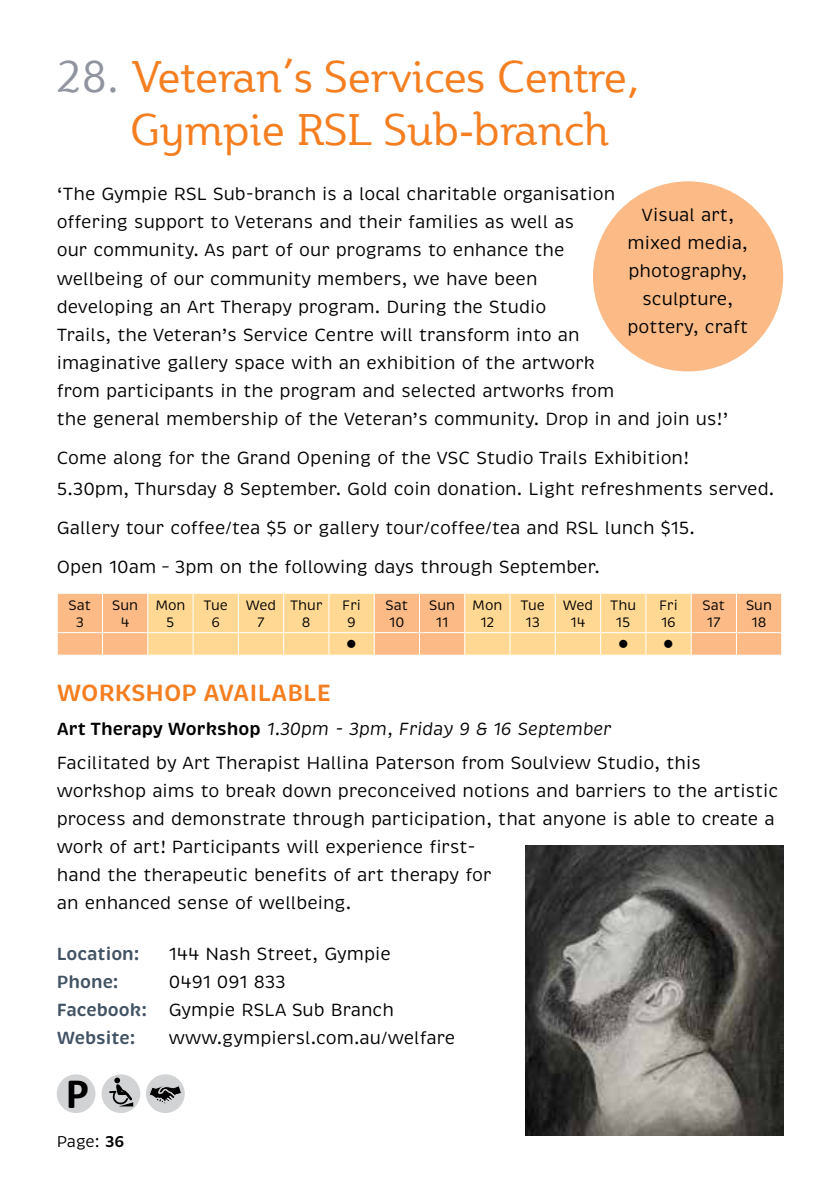
<style>
.page{position:relative;width:840px;height:1191px;background:#fff}
.page>*{position:absolute;margin:0;border:0;box-sizing:border-box;transform-origin:0 0}
.t1{font:44px/52.8px "Plume";color:#f57e20}
.t2{font:700 43.6px "Calibri";color:#000}
.t3{font:600 24px "Brevia";color:#f57e20}
.t4{font:18px/28px "Brevia";color:#000}
.t5{font:600 18px "Brevia";color:#425364}
.t6{font:16px "Brevia";color:#000}
.t7{font:14px/16.8px "Brevia";color:#000;text-align:center}
.t8{font:14px "Wingdings";color:#000}
.s1{color:#90949f}
.s2{font-weight:600}
.s3{font-style:italic}
.s4{font-weight:600;color:#425364}
</style>
<div class="page">
<div style="left:58px;top:594px;width:722px;height:60px;background:#fbba86"></div>
<hr style="left:102px;top:594px;width:1px;height:38px;background:#fff">
<hr style="left:735px;top:594px;width:1px;height:38px;background:#fff">
<hr style="left:57px;top:632px;width:45px;height:1px;background:#fff">
<svg style="left:57px;top:633px;width:1px;height:21px"></svg>
<hr style="left:102px;top:632px;width:46px;height:1px;background:#fff">
<svg style="left:102px;top:633px;width:1px;height:21px"></svg>
<hr style="left:690px;top:632px;width:46px;height:1px;background:#fff">
<svg style="left:147px;top:593px;width:544px;height:61px;background:#fed79a"></svg>
<hr style="left:736px;top:632px;width:45px;height:1px;background:#fff">
<svg style="left:735px;top:633px;width:1px;height:21px"></svg>
<svg style="left:780px;top:633px;width:1px;height:21px"></svg>
<div style="left:101px;top:1074px;width:39px;height:39px;background:#d1d3d4;border-radius:50%"></div>
<svg style="left:109px;top:1077px;width:24px;height:29px"></svg>
<div style="left:57px;top:1074px;width:38px;height:39px;background:#d1d3d4;border-radius:50%"></div>
<div style="left:146px;top:1074px;width:39px;height:39px;background:#d1d3d4;border-radius:50%"></div>
<svg style="left:149px;top:1086px;width:33px;height:18px"></svg>
<div style="left:592px;top:181px;width:190px;height:190px;background:#fbba86;border-radius:50%"></div>
<img style="left:525px;top:845px;width:257px;height:290px">
<h1 class="t1" style="left:130px;top:50px;width:510px;text-indent:-73px"><span class="s1">28.</span> Veteran’s Services Centre,<br>Gympie RSL Sub-branch</h1>
<p class="t4" style="left:57px;top:180px;width:672px">‘The Gympie RSL Sub-branch is a local charitable organisation<br>offering support to Veterans and their families as well as<br>our community. As part of our programs to enhance the<br>wellbeing of our community members, we have been<br>developing an Art Therapy program. During the Studio<br>Trails, the Veteran’s Service Centre will transform into an<br>imaginative gallery space with an exhibition of the artwork<br>from participants in the program and selected artworks from<br>the general membership of the Veteran’s community. Drop in and join us!’</p>
<p class="t4" style="left:57px;top:442px;width:718px;line-height:30.8px">Come along for the Grand Opening of the VSC Studio Trails Exhibition!<br>5.30pm, Thursday 8 September. Gold coin donation. Light refreshments served.</p>
<p class="t4" style="left:57px;top:508px;width:639px;line-height:39.4px">Gallery tour coffee/tea $5 or gallery tour/coffee/tea and RSL lunch $15.<br>Open 10am – 3pm on the following days through September.</p>
<p class="t7" style="left:69px;top:597px;width:24px">Sat<br>3</p>
<p class="t7" style="left:112px;top:597px;width:27px">Sun<br>4</p>
<p class="t7" style="left:155px;top:597px;width:32px">Mon<br>5</p>
<p class="t7" style="left:203px;top:597px;width:26px">Tue<br>6</p>
<p class="t7" style="left:245px;top:597px;width:32px">Wed<br>7</p>
<p class="t7" style="left:290px;top:597px;width:34px">Thur<br>8</p>
<p class="t7" style="left:342px;top:597px;width:20px">Fri<br>9</p>
<p class="t7" style="left:385px;top:597px;width:24px;text-align:left">Sat<br>10</p>
<p class="t7" style="left:429px;top:597px;width:27px">Sun<br>11</p>
<p class="t7" style="left:472px;top:597px;width:32px">Mon<br>12</p>
<p class="t7" style="left:520px;top:597px;width:26px">Tue<br>13</p>
<p class="t7" style="left:562px;top:597px;width:32px">Wed<br>14</p>
<p class="t7" style="left:610px;top:597px;width:27px">Thu<br>15</p>
<p class="t7" style="left:658px;top:597px;width:20px;text-align:left">Fri<br>16</p>
<p class="t7" style="left:702px;top:597px;width:24px">Sat<br>17</p>
<p class="t7" style="left:745px;top:597px;width:27px">Sun<br>18</p>
<p class="t8" style="left:346px;top:636px;width:12px">●</p>
<p class="t8" style="left:617px;top:636px;width:12px">●</p>
<p class="t8" style="left:663px;top:636px;width:12px">●</p>
<h3 class="t3" style="left:57px;top:678px;width:276px">WORKSHOP AVAILABLE</h3>
<p class="t4" style="left:57px;top:712px;width:645px;line-height:33.6px"><span class="s2">Art Therapy Workshop</span> <span class="s3">1.30pm - 3pm, Friday 9 &amp; 16 September<br></span>Facilitated by Art Therapist Hallina Paterson from Soulview Studio, this</p>
<p class="t4" style="left:57px;top:777px;width:722px">workshop aims to break down preconceived notions and barriers to the artistic process and demonstrate through participation, that anyone is able to create a work of art! Participants will experience first-<br>hand the therapeutic benefits of art therapy for<br>an enhanced sense of wellbeing.</p>
<p class="t5" style="left:57px;top:942px;width:84px">Location:</p>
<p class="t4" style="left:169px;top:939px;width:223px">144 Nash Street, Gympie</p>
<p class="t5" style="left:57px;top:970px;width:63px">Phone:</p>
<p class="t4" style="left:627px;top:201px;width:122px;text-align:center">Visual art, mixed media, photography, sculpture, pottery, craft</p>
<p class="t4" style="left:57px;top:967px;width:338px;text-indent:112px">0491 091 833<br><span class="s4">Facebook:</span> Gympie RSLA Sub Branch<br><span class="s4">Website:</span></p>
<p class="t4" style="left:169px;top:1023px;width:288px">www.gympiersl.com.au/welfare</p>
<h2 class="t2" style="left:66px;top:1065px;width:25px">P</h2>
<p class="t6" style="left:57px;top:1131px;width:69px">Page: <span class="s2">36</span></p>
</div>
